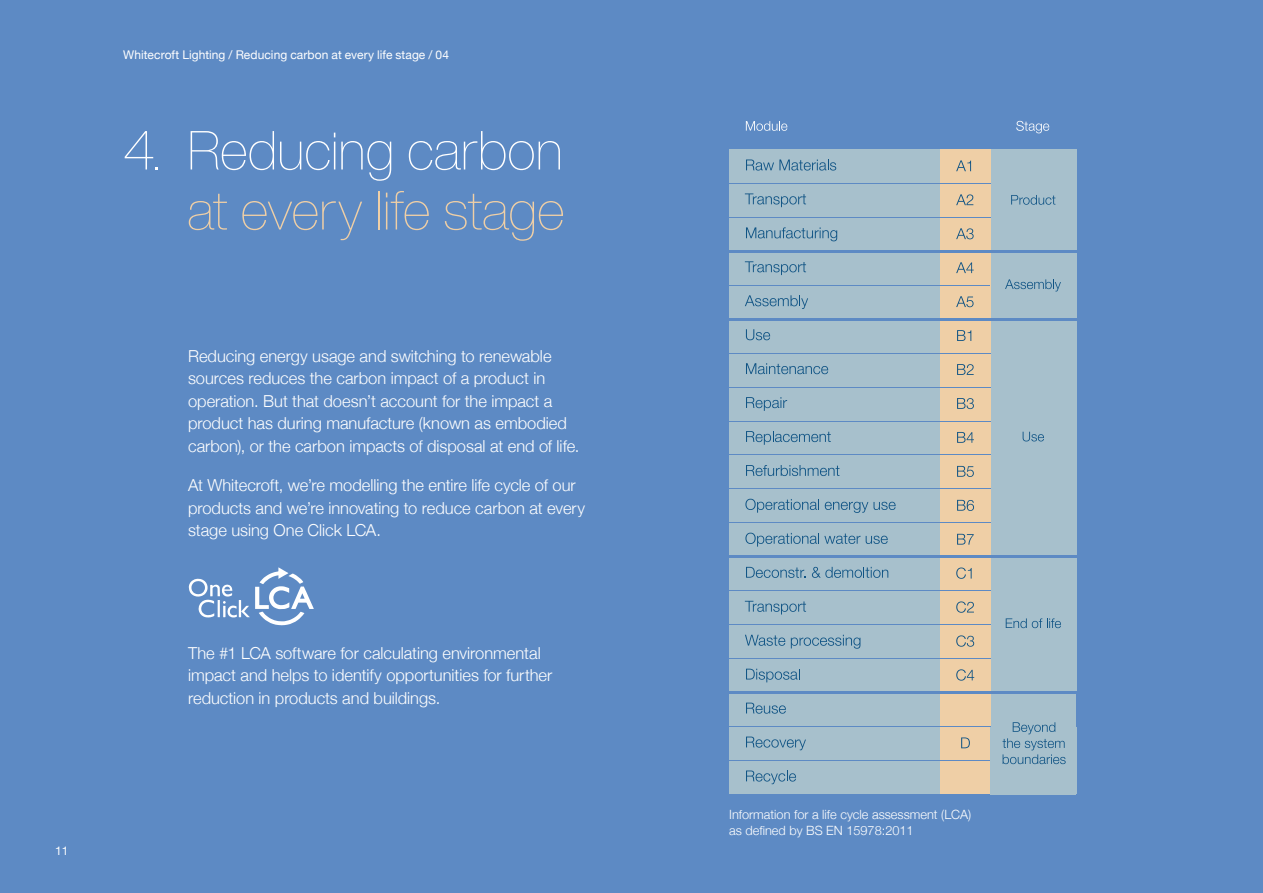
<style>
.page{position:relative;width:1263px;height:893px;background:#5d8ac4}
.page>*{position:absolute;margin:0;border:0;box-sizing:border-box;transform-origin:0 0}
.Heading_1{font:100 54px/60px "Helvetica Now Display";letter-spacing:-.01em;color:#fff;text-align:right}
.t1{font:300 16.5px/22.5px "Helvetica Neue";color:#fff}
.t2{font:300 12.75px "Helvetica Neue";color:#fff}
.Running_header{font:12px "Helvetica Neue";letter-spacing:.005em;color:#fff}
.s1{color:#efcfa6}
</style>
<div class="page">
<div style="left:990px;top:557px;width:86px;height:134px;background:#a7c0cc"></div>
<div style="left:990px;top:319px;width:86px;height:236px;background:#a7c0cc"></div>
<div style="left:729px;top:760px;width:213px;height:34px;background:#a7c0cc"></div>
<div style="left:940px;top:760px;width:51px;height:34px;background:#efcfa6"></div>
<svg style="left:746px;top:770px;width:50px;height:14px"></svg>
<div style="left:729px;top:726px;width:213px;height:34px;background:#a7c0cc"></div>
<div style="left:940px;top:726px;width:51px;height:34px;background:#efcfa6"></div>
<hr style="left:729px;top:760px;width:262px;height:1px;background:#5d8ac4">
<svg style="left:746px;top:737px;width:60px;height:13px"></svg>
<svg style="left:961px;top:737px;width:9px;height:11px"></svg>
<div style="left:729px;top:693px;width:213px;height:33px;background:#a7c0cc"></div>
<div style="left:990px;top:693px;width:86px;height:101px;background:#a7c0cc"></div>
<div style="left:940px;top:693px;width:51px;height:33px;background:#efcfa6"></div>
<hr style="left:729px;top:726px;width:262px;height:1px;background:#5d8ac4">
<svg style="left:746px;top:703px;width:40px;height:11px"></svg>
<div style="left:729px;top:659px;width:213px;height:34px;background:#a7c0cc"></div>
<div style="left:940px;top:659px;width:51px;height:34px;background:#efcfa6"></div>
<hr style="left:729px;top:691px;width:347px;height:3px;background:#5d8ac4">
<svg style="left:746px;top:669px;width:54px;height:13px"></svg>
<svg style="left:956px;top:669px;width:18px;height:12px"></svg>
<div style="left:729px;top:625px;width:213px;height:34px;background:#a7c0cc"></div>
<div style="left:940px;top:625px;width:51px;height:34px;background:#efcfa6"></div>
<hr style="left:729px;top:658px;width:262px;height:1px;background:#5d8ac4">
<svg style="left:745px;top:635px;width:40px;height:11px"></svg>
<svg style="left:791px;top:635px;width:69px;height:14px"></svg>
<svg style="left:956px;top:635px;width:18px;height:12px"></svg>
<div style="left:729px;top:591px;width:213px;height:34px;background:#a7c0cc"></div>
<div style="left:940px;top:591px;width:51px;height:34px;background:#efcfa6"></div>
<hr style="left:729px;top:624px;width:262px;height:1px;background:#5d8ac4">
<svg style="left:745px;top:601px;width:61px;height:13px"></svg>
<svg style="left:956px;top:601px;width:18px;height:12px"></svg>
<svg style="left:1006px;top:618px;width:55px;height:10px"></svg>
<div style="left:729px;top:557px;width:213px;height:34px;background:#a7c0cc"></div>
<div style="left:940px;top:557px;width:51px;height:34px;background:#efcfa6"></div>
<hr style="left:729px;top:590px;width:262px;height:1px;background:#5d8ac4">
<svg style="left:746px;top:567px;width:60px;height:11px"></svg>
<svg style="left:812px;top:567px;width:76px;height:11px"></svg>
<svg style="left:956px;top:567px;width:16px;height:12px"></svg>
<div style="left:729px;top:523px;width:213px;height:34px;background:#a7c0cc"></div>
<div style="left:940px;top:523px;width:51px;height:34px;background:#efcfa6"></div>
<hr style="left:729px;top:555px;width:347px;height:3px;background:#5d8ac4">
<svg style="left:745px;top:533px;width:115px;height:14px"></svg>
<svg style="left:866px;top:536px;width:22px;height:8px"></svg>
<svg style="left:957px;top:534px;width:17px;height:11px"></svg>
<div style="left:729px;top:489px;width:213px;height:34px;background:#a7c0cc"></div>
<div style="left:940px;top:489px;width:51px;height:34px;background:#efcfa6"></div>
<hr style="left:729px;top:522px;width:262px;height:1px;background:#5d8ac4">
<svg style="left:745px;top:499px;width:74px;height:14px"></svg>
<svg style="left:825px;top:502px;width:71px;height:11px"></svg>
<svg style="left:957px;top:500px;width:17px;height:11px"></svg>
<div style="left:729px;top:455px;width:213px;height:34px;background:#a7c0cc"></div>
<div style="left:940px;top:455px;width:51px;height:34px;background:#efcfa6"></div>
<hr style="left:729px;top:488px;width:262px;height:1px;background:#5d8ac4">
<svg style="left:746px;top:465px;width:93px;height:11px"></svg>
<svg style="left:957px;top:466px;width:17px;height:11px"></svg>
<div style="left:729px;top:421px;width:213px;height:34px;background:#a7c0cc"></div>
<div style="left:940px;top:421px;width:51px;height:34px;background:#efcfa6"></div>
<hr style="left:729px;top:455px;width:262px;height:1px;background:#5d8ac4">
<svg style="left:746px;top:431px;width:85px;height:14px"></svg>
<svg style="left:957px;top:432px;width:17px;height:11px"></svg>
<svg style="left:1023px;top:432px;width:21px;height:9px"></svg>
<div style="left:729px;top:387px;width:213px;height:34px;background:#a7c0cc"></div>
<div style="left:940px;top:387px;width:51px;height:34px;background:#efcfa6"></div>
<hr style="left:729px;top:421px;width:262px;height:1px;background:#5d8ac4">
<svg style="left:746px;top:397px;width:41px;height:14px"></svg>
<svg style="left:957px;top:398px;width:17px;height:11px"></svg>
<div style="left:729px;top:353px;width:213px;height:34px;background:#a7c0cc"></div>
<div style="left:940px;top:353px;width:51px;height:34px;background:#efcfa6"></div>
<hr style="left:729px;top:387px;width:262px;height:1px;background:#5d8ac4">
<svg style="left:746px;top:363px;width:82px;height:11px"></svg>
<svg style="left:957px;top:364px;width:17px;height:11px"></svg>
<div style="left:729px;top:319px;width:213px;height:34px;background:#a7c0cc"></div>
<div style="left:940px;top:319px;width:51px;height:34px;background:#efcfa6"></div>
<hr style="left:729px;top:353px;width:262px;height:1px;background:#5d8ac4">
<svg style="left:746px;top:329px;width:24px;height:11px"></svg>
<svg style="left:957px;top:330px;width:14px;height:11px"></svg>
<div style="left:729px;top:285px;width:213px;height:34px;background:#a7c0cc"></div>
<div style="left:990px;top:251px;width:86px;height:68px;background:#a7c0cc"></div>
<div style="left:940px;top:285px;width:51px;height:34px;background:#efcfa6"></div>
<hr style="left:729px;top:318px;width:347px;height:3px;background:#5d8ac4">
<svg style="left:745px;top:295px;width:63px;height:14px"></svg>
<svg style="left:956px;top:296px;width:17px;height:11px"></svg>
<div style="left:729px;top:251px;width:213px;height:34px;background:#a7c0cc"></div>
<div style="left:940px;top:251px;width:51px;height:34px;background:#efcfa6"></div>
<hr style="left:729px;top:285px;width:261px;height:1px;background:#5d8ac4">
<svg style="left:745px;top:261px;width:61px;height:14px"></svg>
<svg style="left:956px;top:262px;width:18px;height:11px"></svg>
<svg style="left:1005px;top:279px;width:56px;height:12px"></svg>
<div style="left:729px;top:217px;width:213px;height:34px;background:#a7c0cc"></div>
<div style="left:990px;top:149px;width:86px;height:102px;background:#a7c0cc"></div>
<div style="left:940px;top:217px;width:51px;height:34px;background:#efcfa6"></div>
<hr style="left:729px;top:250px;width:347px;height:3px;background:#5d8ac4">
<svg style="left:746px;top:227px;width:91px;height:14px"></svg>
<svg style="left:956px;top:228px;width:18px;height:11px"></svg>
<div style="left:729px;top:183px;width:213px;height:34px;background:#a7c0cc"></div>
<div style="left:940px;top:183px;width:51px;height:34px;background:#efcfa6"></div>
<hr style="left:729px;top:217px;width:262px;height:1px;background:#5d8ac4">
<svg style="left:745px;top:193px;width:61px;height:14px"></svg>
<svg style="left:956px;top:194px;width:17px;height:11px"></svg>
<svg style="left:1011px;top:195px;width:44px;height:10px"></svg>
<div style="left:729px;top:149px;width:213px;height:34px;background:#a7c0cc"></div>
<div style="left:940px;top:149px;width:51px;height:34px;background:#efcfa6"></div>
<hr style="left:729px;top:183px;width:262px;height:1px;background:#5d8ac4">
<svg style="left:746px;top:159px;width:90px;height:12px"></svg>
<svg style="left:746px;top:121px;width:41px;height:10px"></svg>
<svg style="left:1016px;top:121px;width:33px;height:12px"></svg>
<svg style="left:956px;top:160px;width:15px;height:11px"></svg>
<svg style="left:1002px;top:722px;width:64px;height:42px"></svg>
<svg style="left:189px;top:567px;width:125px;height:58px"></svg>
<p class="Running_header" style="left:55px;top:842px;width:15px">11</p>
<p class="Running_header" style="left:123px;top:47px;width:327px">Whitecroft Lighting / Reducing carbon at every life stage / 04</p>
<p class="Heading_1" style="left:123px;top:120px;width:443px">4. Reducing carbon <span class="s1">at every life stage</span></p>
<p class="t1" style="left:188px;top:344px;width:393px">Reducing energy usage and switching to renewable sources reduces the carbon impact of a product in operation. But that doesn’t account for the impact a product has during manufacture (known as embodied carbon), or the carbon impacts of disposal at end of life.</p>
<p class="t1" style="left:188px;top:473px;width:398px">At Whitecroft, we’re modelling the entire life cycle of our products and we’re innovating to reduce carbon at every stage using One Click LCA.</p>
<p class="t1" style="left:188px;top:640px;width:366px">The #1 LCA software for calculating environmental impact and helps to identify opportunities for further reduction in products and buildings.</p>
<p class="t2" style="left:729px;top:804px;width:244px">Information for a life cycle assessment (LCA)</p>
<p class="t2" style="left:729px;top:820px;width:186px">as defined by BS EN 15978:2011</p>
</div>
